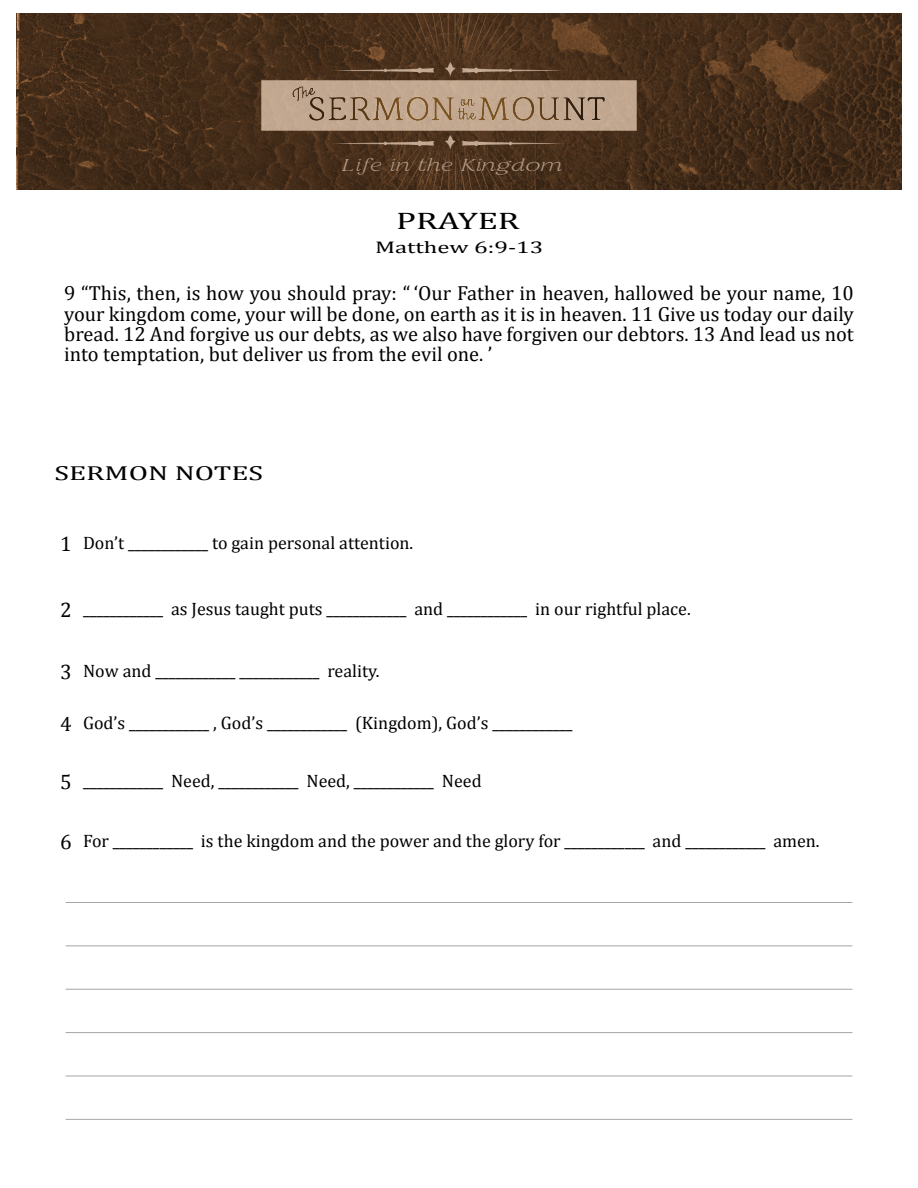
<style>
.page{position:relative;width:918px;height:1188px;background:#fff}
.page>*{position:absolute;margin:0;border:0;box-sizing:border-box;transform-origin:0 0}
.t1{font:24px "Cambria";color:#000;scale:1.46 1}
.t2{font:20.4px/20.4px "Cambria";color:#000;text-align:justify}
.t3{font:20.25px "Cambria";color:#000;scale:1.46 1}
.t4{font:18px "Cambria";color:#000}
.t5{font:italic 100 16.95px "Restora";color:#b19985;scale:1.46 1}
.t6{font:16.95px "Cambria";color:#000;scale:1.46 1}
.s1{font-size:21px}
</style>
<div class="page">
<img style="left:16px;top:14px;width:886px;height:175px">
<img style="left:340px;top:14px;width:224px;height:175px">
<div style="left:261px;top:81px;width:375px;height:50px;background:#c2a890"></div>
<img style="left:328px;top:63px;width:240px;height:14px">
<img style="left:328px;top:136px;width:240px;height:14px">
<img style="left:292px;top:86px;width:313px;height:34px">
<hr style="left:66px;top:902px;width:786px;height:1px;background:#a6a6a6">
<hr style="left:66px;top:945px;width:786px;height:1px;background:#c4c4c4">
<hr style="left:66px;top:989px;width:786px;height:1px;background:#bdbdbd">
<hr style="left:66px;top:1032px;width:786px;height:1px;background:#adadad">
<hr style="left:66px;top:1076px;width:786px;height:1px;background:#d4d4d4">
<hr style="left:66px;top:1119px;width:786px;height:1px;background:#b2b2b2">
<p class="t5" style="left:341px;top:158px;width:153px">Life in the Kingdom</p>
<h1 class="t1" style="left:396px;top:210px;width:86px">PRAYER</h1>
<p class="t6" style="left:375px;top:240px;width:117px">Matthew 6:9-13</p>
<p class="t2" style="left:64px;top:284px;width:791px">9 “This, then, is how you should pray: “ ‘Our Father in heaven, hallowed be your name, 10 your kingdom come, your will be done, on earth as it is in heaven. 11 Give us today our daily bread. 12 And forgive us our debts, as we also have forgiven our debtors. 13 And lead us not into temptation, but deliver us from the evil one. ’</p>
<p class="t3" style="left:54px;top:464px;width:144px">SERMON NOTES</p>
<p class="t4" style="left:60px;top:535px;width:355px"><span class="s1">1</span> Don’t ____________ to gain personal attention.</p>
<p class="t4" style="left:60px;top:601px;width:632px"><span class="s1">2</span> ____________ as Jesus taught puts ____________ and ____________ in our rightful place.</p>
<p class="t4" style="left:60px;top:663px;width:321px"><span class="s1">3</span> Now and ____________ ____________ reality.</p>
<p class="t4" style="left:60px;top:715px;width:514px"><span class="s1">4</span> God’s ____________ , God’s ____________ (Kingdom), God’s ____________</p>
<p class="t4" style="left:60px;top:773px;width:423px"><span class="s1">5</span> ____________ Need, ____________ Need, ____________ Need</p>
<p class="t4" style="left:60px;top:833px;width:761px"><span class="s1">6</span> For ____________ is the kingdom and the power and the glory for ____________ and ____________ amen.</p>
</div>
